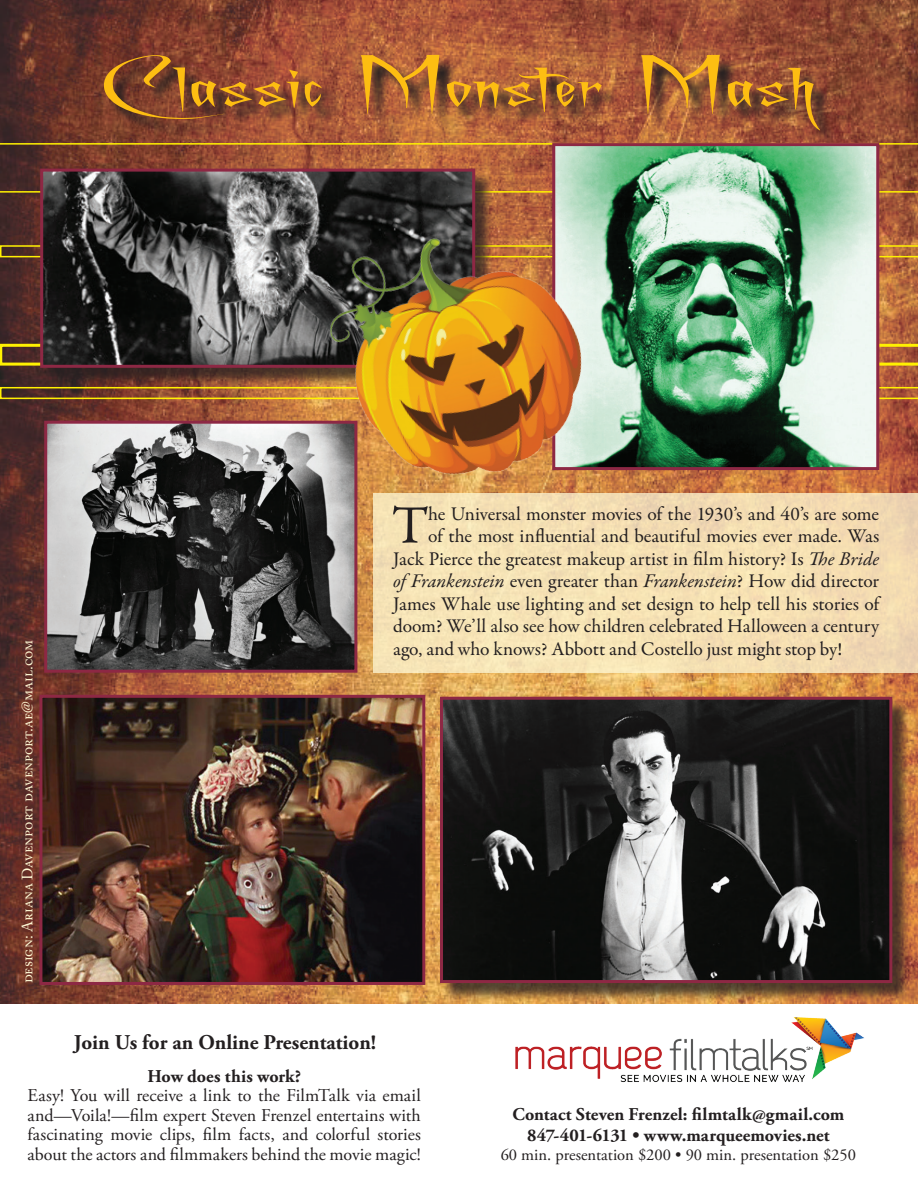
<style>
.page{position:relative;width:918px;height:1188px;background:#fff}
.page>*{position:absolute;margin:0;border:0;box-sizing:border-box;transform-origin:0 0}
.t1{font:79.5px "A Charming Font Superexpanded";letter-spacing:-.005em;color:#fdbe12}
.t2{font:54.15px "Garamond Premr Pro";color:#231f20}
.t3{font:700 21px "Adobe Garamond Pro";color:#231f20}
.t4{font:19.5px "Garamond Premr Pro";letter-spacing:-.005em;color:#231f20}
.t5{font:18px/19.5px "Adobe Garamond Pro";color:#231f20;text-align:justify}
.t6{font:700 18px "Adobe Garamond Pro";letter-spacing:.005em;color:#231f20}
.t7{font:16.5px "Adobe Garamond Pro";color:#231f20}
.t8{font:15px "Adobe Caslon Pro";color:#fef7d4}
.s1{font-style:italic}
</style>
<div class="page">
<img style="left:0;top:0;width:918px;height:1004px">
<div style="left:373px;top:493px;width:545px;height:180px;background:#f5e1b3"></div>
<svg style="left:106px;top:57px;width:732px;height:86px;background:#985336"></svg>
<svg style="left:0;top:245px;width:918px;height:12px"></svg>
<img style="left:43px;top:699px;width:378px;height:282px">
<div style="left:39px;top:695px;width:386px;height:290px;border:3px solid #8d2844"></div>
<div style="left:442px;top:699px;width:469px;height:303px;background:#231f20;opacity:.75"></div>
<img style="left:444px;top:701px;width:444px;height:278px">
<div style="left:440px;top:697px;width:452px;height:286px;border:3px solid #8d2844"></div>
<svg style="left:0;top:387px;width:918px;height:12px;background:#a27026"></svg>
<svg style="left:0;top:143px;width:918px;height:50px;background:#9b5a32"></svg>
<img style="left:48px;top:425px;width:305px;height:244px">
<div style="left:44px;top:421px;width:313px;height:252px;border:3px solid #8d2844"></div>
<svg style="left:0;top:344px;width:918px;height:22px;background:#9f7223"></svg>
<div style="left:42px;top:171px;width:452px;height:215px;background:#231f20;opacity:.75"></div>
<img style="left:44px;top:173px;width:427px;height:191px">
<div style="left:40px;top:169px;width:435px;height:199px;border:3px solid #8d2844"></div>
<img style="left:556px;top:147px;width:319px;height:319px">
<div style="left:552px;top:143px;width:327px;height:327px;border:3px solid #8d2844"></div>
<img style="left:304px;top:198px;width:315px;height:314px">
<img style="left:515px;top:1017px;width:349px;height:66px">
<p class="t1" style="left:101px;top:35px;width:717px">Classic Monster Mash</p>
<p class="t8" style="left:19px;top:983px;width:345px;rotate:-90deg">design: Ariana Davenport davenport.ae@mail.com</p>
<p class="t2" style="left:392px;top:493px;width:38px">T</p>
<p class="t4" style="left:428px;top:502px;width:453px">he Universal monster movies of the 1930’s and 40’s are some</p>
<p class="t4" style="left:428px;top:525px;width:453px">of the most influential and beautiful movies ever made. Was</p>
<p class="t4" style="left:393px;top:547px;width:488px">Jack Pierce the greatest makeup artist in film history? Is <span class="s1">The Bride</span></p>
<p class="t4" style="left:393px;top:570px;width:488px"><span class="s1">of Frankenstein</span> even greater than <span class="s1">Frankenstein</span>? How did director</p>
<p class="t4" style="left:393px;top:592px;width:488px">James Whale use lighting and set design to help tell his stories of</p>
<p class="t4" style="left:393px;top:615px;width:488px">doom? We’ll also see how children celebrated Halloween a century</p>
<p class="t4" style="left:393px;top:637px;width:451px">ago, and who knows? Abbott and Costello just might stop by!</p>
<p class="t3" style="left:74px;top:1030px;width:304px">Join Us for an Online Presentation!</p>
<p class="t6" style="left:147px;top:1065px;width:155px">How does this work?</p>
<p class="t5" style="left:28px;top:1086px;width:395px">Easy! You will receive a link to the FilmTalk via email and—Voila!—film expert Steven Frenzel entertains with fascinating movie clips, film facts, and colorful stories about the actors and filmmakers behind the movie magic!</p>
<p class="t6" style="left:512px;top:1103px;width:333px">Contact Steven Frenzel: filmtalk@gmail.com</p>
<p class="t6" style="left:527px;top:1124px;width:304px">847-401-6131 • www.marqueemovies.net</p>
<p class="t7" style="left:501px;top:1145px;width:357px">60 min. presentation $200 • 90 min. presentation $250</p>
</div>
